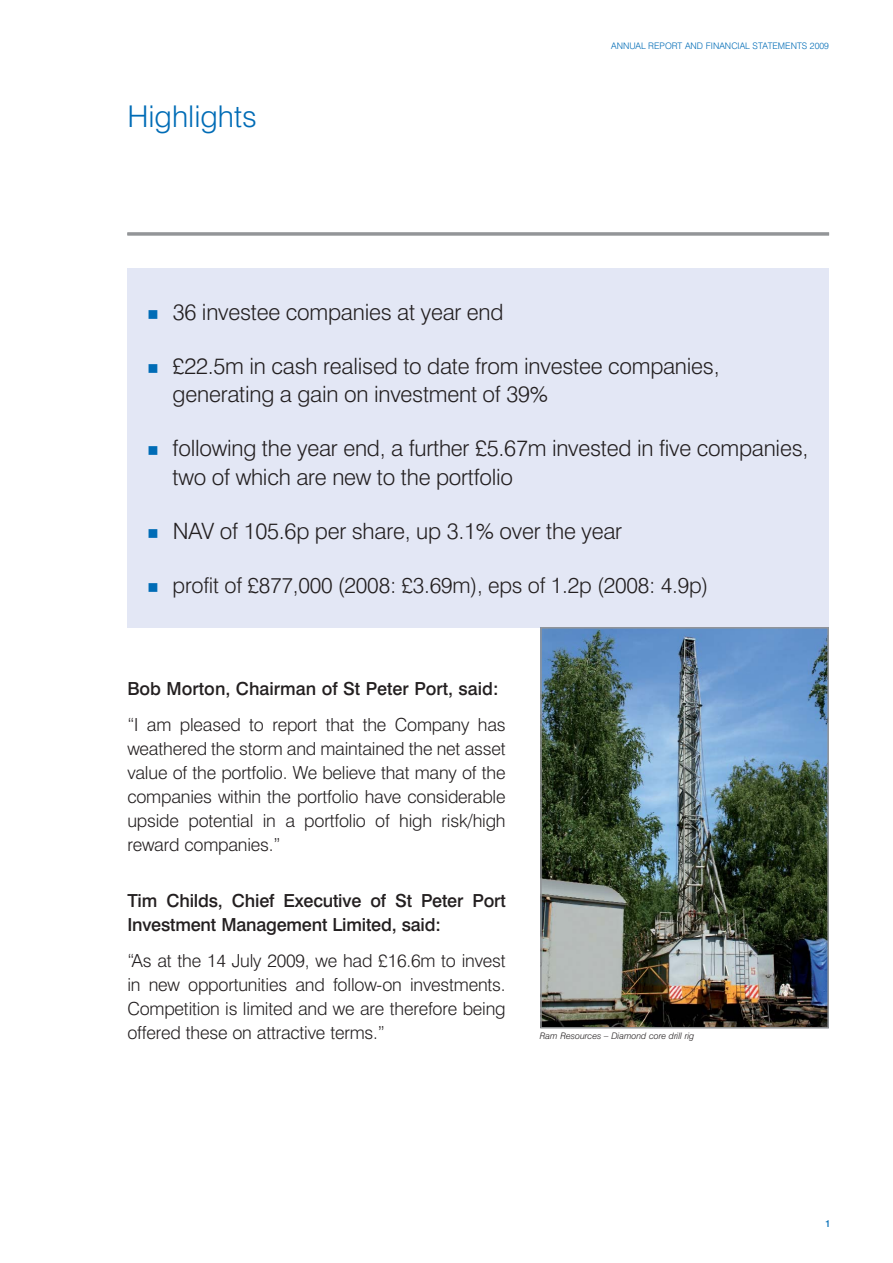
<style>
.page{position:relative;width:893px;height:1263px;background:#fff}
.page>*{position:absolute;margin:0;border:0;box-sizing:border-box;transform-origin:0 0}
.t1{font:300 30px "Swiss 721 BT";color:#006cb6}
.t2{font:300 22.5px/28.5px "Swiss 721 BT";letter-spacing:-.01em;color:#231f20}
.t3{font:300 21.75px "Swiss 721 BT";letter-spacing:-.01em;color:#231f20}
.t4{font:300 18px/24px "Swiss 721 BT";letter-spacing:-.01em;color:#231f20;text-align:justify}
.t5{font:500 18px/24px "Swiss 721 BT";letter-spacing:-.01em;color:#231f20}
.t6{font:9.75px "Newspaper Pi BT";color:#006cb6}
.t7{font:500 9.75px "Swiss 721 BT";color:#006cb6}
.t8{font:300 9px "Swiss 721 BT";color:#006cb6}
.t9{font:italic 300 9px "Swiss 721 BT";color:#231f20}
</style>
<div class="page">
<div style="left:127px;top:268px;width:702px;height:359px;background:#e3e7f5"></div>
<hr style="left:127px;top:232px;width:702px;height:3px;background:#939598">
<img style="left:543px;top:630px;width:283px;height:396px">
<div style="left:540px;top:627px;width:289px;height:402px;border:2px solid #939598"></div>
<h1 class="t1" style="left:127px;top:103px;width:131px">Highlights</h1>
<p class="t8" style="left:611px;top:42px;width:219px">ANNUAL REPORT AND FINANCIAL STATEMENTS 2009</p>
<p class="t6" style="left:149px;top:308px;width:11px">-</p>
<p class="t2" style="left:173px;top:299px;width:332px">36 investee companies at year end</p>
<p class="t6" style="left:149px;top:362px;width:11px">-</p>
<p class="t2" style="left:173px;top:353px;width:549px">£22.5m in cash realised to date from investee companies, generating a gain on investment of 39%</p>
<p class="t6" style="left:149px;top:444px;width:11px">-</p>
<p class="t2" style="left:173px;top:435px;width:637px">following the year end, a further £5.67m invested in five companies, two of which are new to the portfolio</p>
<p class="t6" style="left:149px;top:527px;width:11px">-</p>
<p class="t2" style="left:173px;top:518px;width:451px">NAV of 105.6p per share, up 3.1% over the year</p>
<p class="t6" style="left:149px;top:581px;width:11px">-</p>
<p class="t3" style="left:173px;top:576px;width:537px">profit of £877,000 (2008: £3.69m), eps of 1.2p (2008: 4.9p)</p>
<p class="t5" style="left:127px;top:678px;width:373px">Bob Morton, Chairman of St Peter Port, said:</p>
<p class="t4" style="left:127px;top:714px;width:380px">“I am pleased to report that the Company has weathered the storm and maintained the net asset value of the portfolio. We believe that many of the companies within the portfolio have considerable upside potential in a portfolio of high risk/high reward companies.”</p>
<p class="t5" style="left:127px;top:889px;width:380px">Tim Childs, Chief Executive of St Peter Port<br>Investment Management Limited, said:</p>
<p class="t4" style="left:127px;top:949px;width:380px">“As at the 14 July 2009, we had £16.6m to invest in new opportunities and follow-on investments.<br>Competition is limited and we are therefore being offered these on attractive terms.”</p>
<p class="t9" style="left:540px;top:1031px;width:156px">Ram Resources – Diamond core drill rig</p>
<p class="t7" style="left:825px;top:1220px;width:7px">1</p>
</div>
